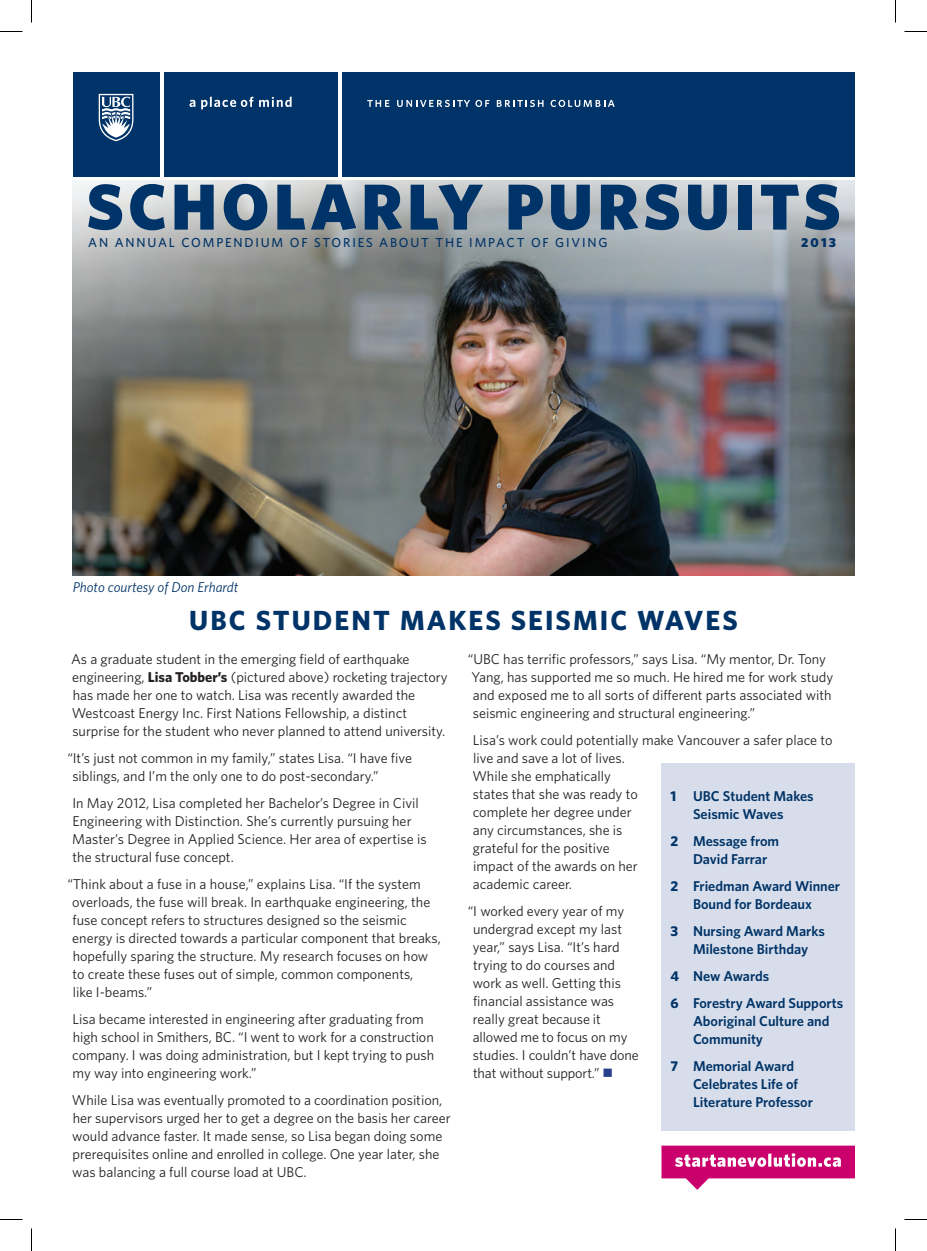
<style>
.page{position:relative;width:927px;height:1251px;background:#fff}
.page>*{position:absolute;margin:0;border:0;box-sizing:border-box;transform-origin:0 0}
.t1{font:900 65.1px "Whitney";letter-spacing:.07em;color:#003367}
.t2{font:700 27.75px "Whitney";letter-spacing:.075em;color:#003367}
.t3{font:14.25px/18px "Whitney";color:#231f20}
.t4{font:600 14.25px/18px "Whitney";color:#003367}
.t5{font:italic 14.25px "Whitney";color:#003367}
.t6{font:500 13.05px "Whitney";letter-spacing:.14em;color:#003367}
.t7{font:900 13.05px "Whitney";color:#003367}
.s1{font-weight:700}
.s2{color:#253f8e}
</style>
<div class="page">
<img style="left:73px;top:180px;width:781px;height:396px">
<div style="left:342px;top:72px;width:512px;height:104px;background:#003367"></div>
<div style="left:73px;top:72px;width:87px;height:104px;background:#003367"></div>
<div style="left:164px;top:72px;width:174px;height:104px;background:#003367"></div>
<svg style="left:367px;top:100px;width:22px;height:7px"></svg>
<svg style="left:397px;top:100px;width:92px;height:7px"></svg>
<svg style="left:497px;top:100px;width:47px;height:7px"></svg>
<svg style="left:551px;top:100px;width:64px;height:7px"></svg>
<svg style="left:99px;top:94px;width:34px;height:47px"></svg>
<svg style="left:189px;top:100px;width:6px;height:7px"></svg>
<svg style="left:201px;top:97px;width:91px;height:13px"></svg>
<div style="left:662px;top:764px;width:193px;height:367px;background:#d7ddea"></div>
<svg style="left:662px;top:1146px;width:193px;height:44px"></svg>
<svg style="left:0;top:31px;width:22px;height:1px"></svg>
<svg style="left:904px;top:31px;width:23px;height:1px"></svg>
<svg style="left:0;top:1219px;width:22px;height:1px"></svg>
<svg style="left:904px;top:1219px;width:23px;height:1px"></svg>
<svg style="left:31px;top:0;width:1px;height:22px"></svg>
<svg style="left:31px;top:1228px;width:1px;height:23px"></svg>
<svg style="left:895px;top:0;width:1px;height:22px"></svg>
<svg style="left:895px;top:1228px;width:1px;height:23px"></svg>
<h1 class="t1" style="left:86px;top:163px;width:756px">SCHOLARLY PURSUITS</h1>
<p class="t6" style="left:88px;top:234px;width:413px">AN ANNUAL COMPENDIUM OF STORIES ABOUT THE IMPAC</p>
<p class="t6" style="left:517px;top:234px;width:92px">T OF GIVING</p>
<p class="t7" style="left:801px;top:234px;width:37px">2013</p>
<p class="t5" style="left:73px;top:577px;width:167px">Photo courtesy of Don Erhardt</p>
<h2 class="t2" style="left:189px;top:602px;width:548px">UBC STUDENT MAKES SEISM IC WAVES</h2>
<p class="t3" style="left:71px;top:649px;width:378px">As a graduate student in the emerging field of earthquake engineering, <span class="s1">LISA TOBBER’S</span> (pictured above) rocketing trajectory has made her one to watch. Lisa was recently awarded the Westcoast Energy Inc. First Nations Fellowship, a distinct surprise for the student who never planned to attend university.</p>
<p class="t3" style="left:72px;top:748px;width:341px;text-indent:-5px">“It’s just not common in my family,” states Lisa. “I have five siblings, and I’m the only one to do post-secondary.”</p>
<p class="t3" style="left:72px;top:793px;width:356px">In May 2012, Lisa completed her Bachelor’s Degree in Civil Engineering with Distinction. She’s currently pursuing her Master’s Degree in Applied Science. Her area of expertise is the structural fuse concept.</p>
<p class="t3" style="left:72px;top:874px;width:370px;text-indent:-5px">“Think about a fuse in a house,” explains Lisa. “If the system overloads, the fuse will break. In earthquake engineering, the fuse concept refers to structures designed so the seismic energy is directed towards a particular component that breaks, hopefully sparing the structure. My research focuses on how to create these fuses out of simple, common components,<br>like I-beams.”</p>
<p class="t3" style="left:72px;top:1009px;width:364px">Lisa became interested in engineering after graduating from high school in Smithers, BC. “I went to work for a construction company. I was doing administration, but I kept trying to push my way into engineering work.”</p>
<p class="t3" style="left:72px;top:1090px;width:380px">While Lisa was eventually promoted to a coordination position, her supervisors urged her to get a degree on the basis her career would advance faster. It made sense, so Lisa began doing some prerequisites online and enrolled in college. One year later, she was balancing a full course load at UBC.</p>
<p class="t3" style="left:468px;top:649px;width:367px">“UBC has terrific professors,” says Lisa. “My mentor, Dr. Tony Yang, has supported me so much. He hired me for work study and exposed me to all sorts of different parts associated with seismic engineering and structural engineering.”</p>
<p class="t3" style="left:472px;top:730px;width:362px">Lisa’s work could potentially make Vancouver a safer place to live and save a lot of lives.<br>While she emphatically<br>states that she was ready to<br>complete her degree under<br>any circumstances, she is<br>grateful for the positive<br>impact of the awards on her<br>academic career.</p>
<p class="t3" style="left:473px;top:901px;width:168px;text-indent:-5px">“I worked every year of my undergrad except my last year,” says Lisa. “It’s hard trying to do courses and work as well. Getting this financial assistance was really great because it allowed me to focus on my studies. I couldn’t have done that without support.” <span class="s2">■</span></p>
<p class="t4" style="left:670px;top:787px;width:145px;text-align:center"><span class="s1">1</span> UBC Student Makes<br>Seismic Waves</p>
<p class="t4" style="left:693px;top:832px;width:88px;text-indent:-23px"><span class="s1">2</span> Message from<br>David Farrar</p>
<p class="t4" style="left:670px;top:877px;width:171px;text-align:center"><span class="s1">2</span> Friedman Award Winner<br>Bound for Bordeaux</p>
<p class="t4" style="left:670px;top:922px;width:156px;text-align:center"><span class="s1">3</span> Nursing Award Marks<br>Milestone Birthday</p>
<p class="t4" style="left:670px;top:962px;width:174px;line-height:27px"><span class="s1">4</span> New Awards<br><span class="s1">6</span> Forestry Award Supports</p>
<p class="t4" style="left:693px;top:1012px;width:138px">Aboriginal Culture and<br>Community</p>
<p class="t4" style="left:693px;top:1057px;width:122px;text-indent:-23px"><span class="s1">7</span> Memorial Award<br>Celebrates Life of<br>Literature Professor</p>
</div>
